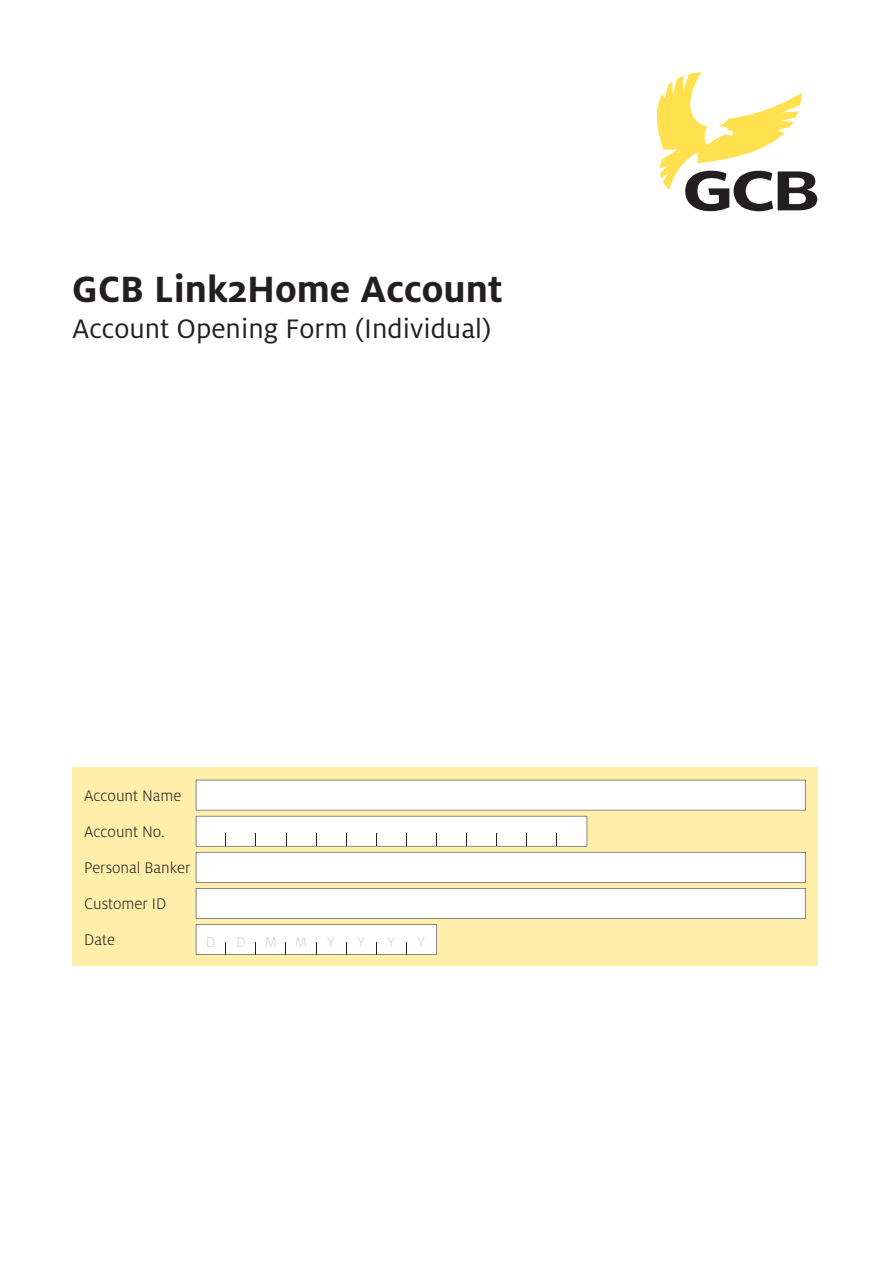
<style>
.page{position:relative;width:893px;height:1263px;background:#fff}
.page>*{position:absolute;margin:0;border:0;box-sizing:border-box;transform-origin:0 0}
.t1{font:700 40.5px "Milo OT";color:#231f20}
.t2{font:29.7px "Milo OT";color:#231f20}
.t3{font:300 16.95px/36.2px "Milo OT";color:#231f20}
.t4{font:300 15.9px "Milo OT";color:#d1d2d4}
</style>
<div class="page">
<div style="left:72px;top:768px;width:746px;height:198px;background:#ffefaa"></div>
<div style="left:196px;top:780px;width:610px;height:30px;background:#fff"></div>
<div style="left:196px;top:852px;width:610px;height:30px;background:#fff"></div>
<svg style="left:196px;top:816px;width:391px;height:30px;background:#f8f8f8"></svg>
<svg style="left:196px;top:888px;width:610px;height:67px"></svg>
<svg style="left:657px;top:72px;width:161px;height:140px"></svg>
<h1 class="t1" style="left:72px;top:266px;width:432px">GCB Link2Home Account</h1>
<h2 class="t2" style="left:72px;top:313px;width:421px">Account Opening Form (Individual)</h2>
<p class="t3" style="left:84px;top:778px;width:108px">Account Name<br>Account No.<br>Personal Banker<br>Customer ID<br>Date</p>
<p class="t4" style="left:206px;top:933px;width:11px">D</p>
<p class="t4" style="left:236px;top:933px;width:73px">DMM</p>
<p class="t4" style="left:327px;top:933px;width:9px">Y</p>
<p class="t4" style="left:357px;top:933px;width:9px">Y</p>
<p class="t4" style="left:387px;top:933px;width:9px">Y</p>
<p class="t4" style="left:418px;top:933px;width:9px">Y</p>
</div>
